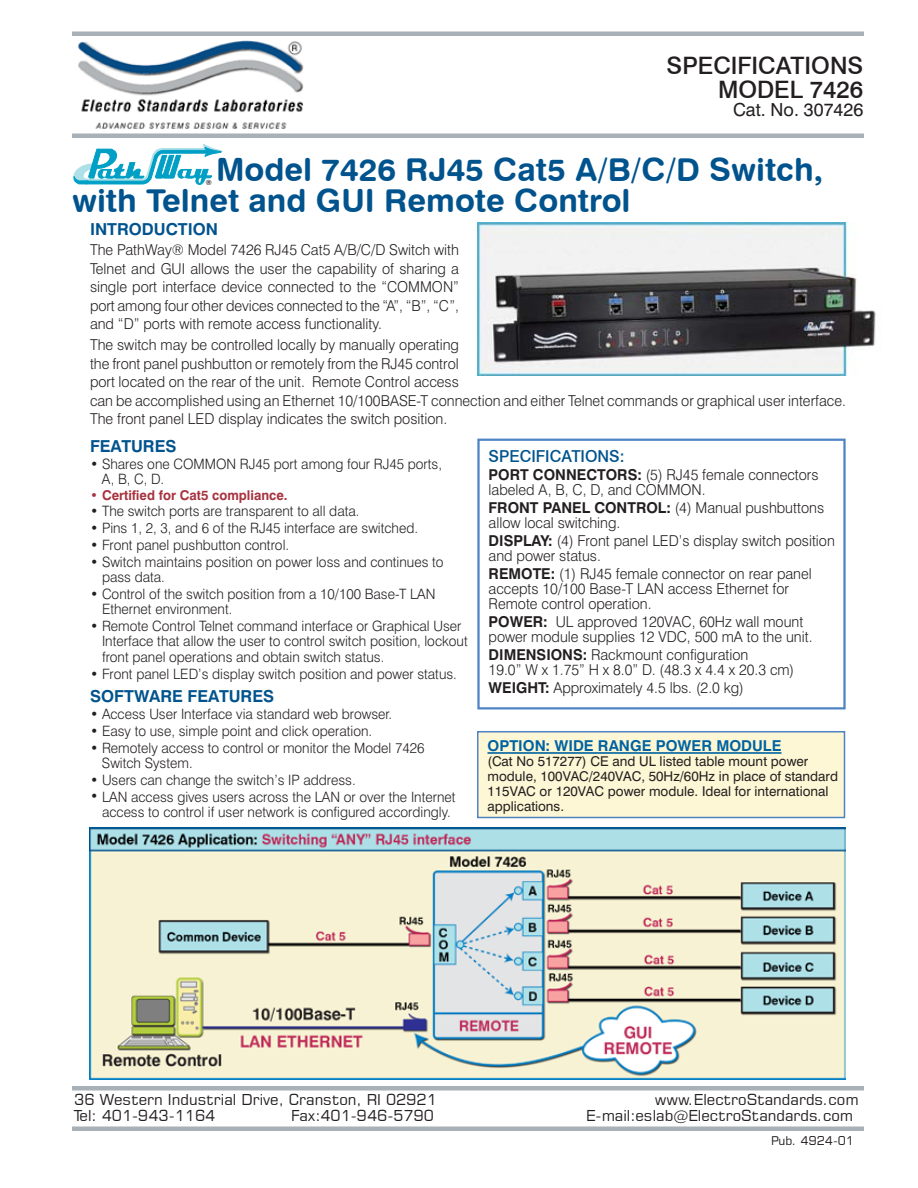
<style>
.page{position:relative;width:918px;height:1188px;background:#fff}
.page>*{position:absolute;margin:0;border:0;box-sizing:border-box;transform-origin:0 0}
.t1{font:31.5px/31.5px "Swiss 721 BT Bold Rounded";color:#00538d;scale:1.04 1}
.t2{font:500 24px/24px "Swiss 721 BT";color:#231f20;text-align:right}
.t3{font:18px "Swiss 721 BT";color:#231f20}
.t4{font:700 16.5px "Swiss 721 BT";color:#00538d}
.t5{font:500 16.5px "Swiss 721 BT";color:#00538d}
.t6{font:300 15px/18.5px "Swiss 721 BT";color:#231f20}
.t7{font:15px "Square 721 BT";color:#231f20}
.t8{font:700 15px "Swiss 721 BT";color:#0062a1}
.t9{font:300 14.25px/15.3px "Swiss 721 BT";color:#231f20}
.t10{font:13.5px/15px "Swiss 721 BT";color:#231f20}
.t11{font:700 13.5px "Swiss 721 BT";color:#a73340}
.t12{font:12px "Square 721 BT";color:#231f20}
.t13{font:7.2px "Swiss 721 BT";color:#000}
.s1{font-weight:700}
</style>
<div class="page">
<div style="left:477px;top:439px;width:369px;height:271px;border:2px solid #4e84c4"></div>
<div style="left:478px;top:732px;width:366px;height:86px;background:#fdf7d5"></div>
<hr style="left:488px;top:752px;width:293px;height:2px;background:#0062a1">
<div style="left:477px;top:731px;width:368px;height:87px;border:2px solid #4e84c4"></div>
<img style="left:477px;top:222px;width:399px;height:154px">
<img style="left:90px;top:827px;width:756px;height:252px">
<img style="left:78px;top:40px;width:226px;height:90px">
<hr style="left:72px;top:32px;width:792px;height:4px;background:#a8b1b7">
<hr style="left:72px;top:134px;width:792px;height:4px;background:#a8b1b7">
<div style="left:72px;top:1126px;width:792px;height:5px;background:#a8b1b7"></div>
<hr style="left:72px;top:1086px;width:792px;height:4px;background:#a8b1b7">
<svg style="left:73px;top:144px;width:150px;height:41px"></svg>
<h2 class="t2" style="left:667px;top:53px;width:198px">SPECIFICATIONS<br>MODEL 7426</h2>
<p class="t3" style="left:733px;top:99px;width:132px">Cat. No. 307426</p>
<h1 class="t1" style="left:72px;top:153px;width:724px;text-indent:144px">Model 7426 RJ45 Cat5 A/B/C/D Switch, with Telnet and GUI Remote Control</h1>
<p class="t13" style="left:206px;top:178px;width:7px">®</p>
<p class="t4" style="left:90px;top:219px;width:130px">INTRODUCTION</p>
<p class="t6" style="left:90px;top:241px;width:371px;text-align:justify">The PathWay® Model 7426 RJ45 Cat5 A/B/C/D Switch with Telnet and GUI allows the user the capability of sharing a single port interface device connected to the “COMMON” port among four other devices connected to the “A”, “B”, “C”, and “D” ports with remote access functionality.</p>
<p class="t6" style="left:90px;top:336px;width:757px">The switch may be controlled locally by manually operating<br>the front panel pushbutton or remotely from the RJ45 control<br>port located on the rear of the unit. Remote Control access<br>can be accomplished using an Ethernet 10/100BASE-T connection and either Telnet commands or graphical user interface.<br>The front panel LED display indicates the switch position.</p>
<p class="t4" style="left:90px;top:436px;width:88px">FEATURES</p>
<p class="t9" style="left:102px;top:456px;width:342px;text-indent:-12px">• Shares one COMMON RJ45 port among four RJ45 ports,<br>A, B, C, D.</p>
<p class="t11" style="left:90px;top:487px;width:199px">• Certified for Cat5 compliance.</p>
<p class="t9" style="left:90px;top:504px;width:271px">• The switch ports are transparent to all data.</p>
<p class="t9" style="left:90px;top:520px;width:330px">• Pins 1, 2, 3, and 6 of the RJ45 interface are switched.</p>
<p class="t9" style="left:90px;top:537px;width:201px">• Front panel pushbutton control.</p>
<p class="t9" style="left:102px;top:554px;width:343px;text-indent:-12px">• Switch maintains position on power loss and continues to pass data.</p>
<p class="t9" style="left:102px;top:586px;width:335px;text-indent:-12px">• Control of the switch position from a 10/100 Base-T LAN<br>Ethernet environment.</p>
<p class="t9" style="left:102px;top:618px;width:367px;text-indent:-12px">• Remote Control Telnet command interface or Graphical User<br>Interface that allow the user to control switch position, lockout front panel operations and obtain switch status.</p>
<p class="t9" style="left:90px;top:667px;width:368px">• Front panel LED’s display switch position and power status.</p>
<p class="t4" style="left:90px;top:686px;width:186px">SOFTWARE FEATURES</p>
<p class="t9" style="left:90px;top:706px;width:304px">• Access User Interface via standard web browser.</p>
<p class="t9" style="left:90px;top:723px;width:284px">• Easy to use, simple point and click operation.</p>
<p class="t9" style="left:102px;top:740px;width:324px;text-indent:-12px">• Remotely access to control or monitor the Model 7426<br>Switch System.</p>
<p class="t9" style="left:90px;top:772px;width:267px">• Users can change the switch’s IP address.</p>
<p class="t9" style="left:90px;top:789px;width:367px;text-align:center">• LAN access gives users across the LAN or over the Internet access to control if user network is configured accordingly.</p>
<p class="t5" style="left:489px;top:446px;width:137px">SPECIFICATIONS:</p>
<p class="t6" style="left:489px;top:467px;width:331px;line-height:15px"><span class="s1">PORT CONNECTORS:</span> (5) RJ45 female connectors labeled A, B, C, D, and COMMON.</p>
<p class="t6" style="left:489px;top:500px;width:337px;line-height:15px"><span class="s1">FRONT PANEL CONTROL:</span> (4) Manual pushbuttons allow local switching.</p>
<p class="t6" style="left:489px;top:533px;width:348px;line-height:15px"><span class="s1">DISPLAY:</span> (4) Front panel LED’s display switch position and power status.</p>
<p class="t6" style="left:489px;top:566px;width:325px;line-height:15px"><span class="s1">REMOTE:</span> (1) RJ45 female connector on rear panel accepts 10/100 Base-T LAN access Ethernet for<br>Remote control operation.</p>
<p class="t6" style="left:489px;top:614px;width:325px;line-height:15px"><span class="s1">POWER:</span> UL approved 120VAC, 60Hz wall mount power module supplies 12 VDC, 500 mA to the unit.</p>
<p class="t6" style="left:489px;top:647px;width:307px;line-height:15px"><span class="s1">DIMENSIONS:</span> Rackmount configuration<br>19.0” W x 1.75” H x 8.0” D. (48.3 x 4.4 x 20.3 cm)</p>
<p class="t6" style="left:489px;top:679px;width:257px"><span class="s1">WEIGHT:</span> Approximately 4.5 lbs. (2.0 kg)</p>
<p class="t8" style="left:488px;top:737px;width:295px">OPTION: WIDE RANGE POWER MODULE</p>
<p class="t10" style="left:488px;top:754px;width:352px">(Cat No 517277) CE and UL listed table mount power module, 100VAC/240VAC, 50Hz/60Hz in place of standard 115VAC or 120VAC power module. Ideal for international applications.</p>
<p class="t7" style="left:74px;top:1090px;width:364px">36 Western Industrial Drive, Cranston, RI 02921</p>
<p class="t7" style="left:655px;top:1090px;width:205px">www.ElectroStandards.com</p>
<p class="t7" style="left:74px;top:1107px;width:143px">Tel: 401-943-1164</p>
<p class="t7" style="left:291px;top:1107px;width:144px">Fax:401-946-5790</p>
<p class="t7" style="left:586px;top:1107px;width:269px">E-mail:eslab@ElectroStandards.com</p>
<p class="t12" style="left:771px;top:1133px;width:85px">Pub. 4924-01</p>
</div>
